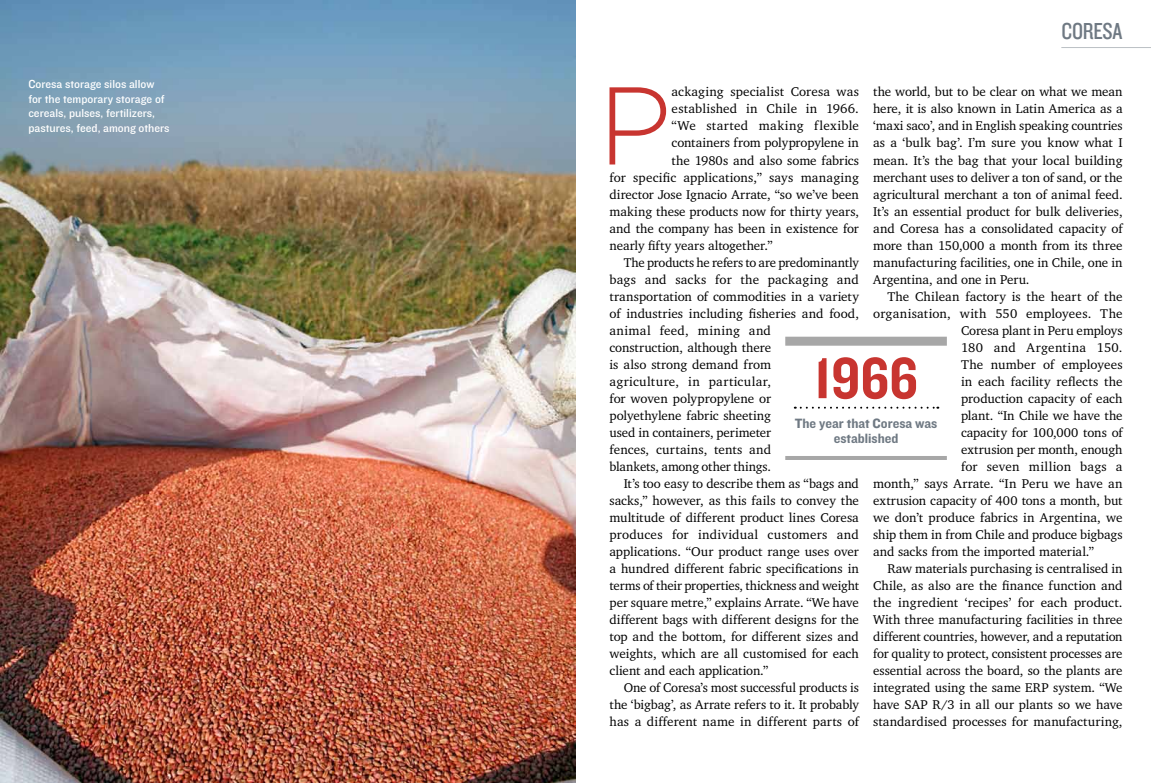
<style>
.page{position:relative;width:1151px;height:783px;background:#fff}
.page>*{position:absolute;margin:0;border:0;box-sizing:border-box;transform-origin:0 0}
.t1{font:300 110.1px "Gotham HTF";color:#c83530}
.t2{font:60px "Knockout HTF50 Welterweight";color:#c83530}
.t3{font:24px "Knockout HTF29 Junior Liteweight";letter-spacing:-.01em;color:#6f7983}
.t4{font:14px/15px "Knockout HTF51 Middleweight";color:#6f7983;text-align:center}
.t5{font:13px/17px "Charter IT Cby BT";color:#000;text-align:justify}
.t6{font:13px "Charter IT Cby BT";letter-spacing:.025em;color:#000}
.t7{font:13px "Charter IT Cby BT";letter-spacing:.02em;color:#000}
.t8{font:13px "Charter IT Cby BT";letter-spacing:.03em;color:#000}
.t9{font:13px "Charter IT Cby BT";letter-spacing:.035em;color:#000}
.t10{font:12px/14.4px "Knockout HTF31 Junior Middlewt";color:#fff}
</style>
<div class="page">
<img style="left:0;top:0;width:575px;height:782px">
<hr style="left:1061px;top:47px;width:90px;height:1px;background:#bbc0c4">
<div style="left:785px;top:336px;width:162px;height:9px;background:#a7a7a7"></div>
<svg style="left:795px;top:406px;width:143px;height:2px"></svg>
<hr style="left:785px;top:456px;width:162px;height:4px;background:#a7a7a7">
<p class="t10" style="left:28px;top:77px;width:143px">Coresa storage silos allow for the temporary storage of cereals, pulses, fertilizers, pastures, feed, among others</p>
<h3 class="t3" style="left:1061px;top:18px;width:63px">CORESA</h3>
<h1 class="t1" style="left:598px;top:66px;width:75px">P</h1>
<p class="t5" style="left:672px;top:83px;width:189px">ackaging specialist Coresa was</p>
<p class="t5" style="left:873px;top:83px;width:251px">the world, but to be clear on what we mean here, it is also known in Latin America as a ‘maxi saco’, and in English speaking countries as a ‘bulk bag’. I’m sure you know what I mean. It’s the bag that your local building merchant uses to deliver a ton of sand, or the agricultural merchant a ton of animal feed.<br>It’s an essential product for bulk deliveries, and Coresa has a consolidated capacity of more than 150,000 a month from its three manufacturing facilities, one in Chile, one in Argentina, and one in Peru.</p>
<p class="t5" style="left:887px;top:287px;width:237px">The Chilean factory is the heart of the</p>
<p class="t5" style="left:873px;top:304px;width:251px">organisation, with 550 employees. The</p>
<p class="t5" style="left:961px;top:321px;width:163px">Coresa plant in Peru employs</p>
<p class="t6" style="left:961px;top:339px;width:163px">180 and Argentina 150.</p>
<p class="t5" style="left:961px;top:355px;width:163px">The number of employees</p>
<p class="t5" style="left:961px;top:372px;width:163px">in each facility reflects the</p>
<p class="t5" style="left:961px;top:389px;width:163px">production capacity of each</p>
<p class="t5" style="left:961px;top:406px;width:163px">plant. “In Chile we have the</p>
<p class="t5" style="left:961px;top:423px;width:163px">capacity for 100,000 tons of</p>
<p class="t5" style="left:961px;top:440px;width:163px">extrusion per month, enough</p>
<p class="t5" style="left:961px;top:457px;width:163px">for seven million bags a</p>
<p class="t5" style="left:873px;top:474px;width:251px">month,” says Arrate. “In Peru we have an</p>
<p class="t5" style="left:873px;top:491px;width:251px">extrusion capacity of 400 tons a month, but</p>
<p class="t5" style="left:873px;top:508px;width:251px">we don’t produce fabrics in Argentina, we</p>
<p class="t5" style="left:873px;top:525px;width:251px">ship them in from Chile and produce bigbags</p>
<p class="t5" style="left:873px;top:542px;width:222px">and sacks from the imported material.”</p>
<p class="t5" style="left:887px;top:559px;width:237px">Raw materials purchasing is centralised in</p>
<p class="t5" style="left:873px;top:576px;width:251px">Chile, as also are the finance function and</p>
<p class="t5" style="left:873px;top:593px;width:251px">the ingredient ‘recipes’ for each product.</p>
<p class="t5" style="left:873px;top:610px;width:251px">With three manufacturing facilities in three</p>
<p class="t5" style="left:873px;top:627px;width:251px">different countries, however, and a reputation</p>
<p class="t5" style="left:873px;top:644px;width:251px">for quality to protect, consistent processes are</p>
<p class="t5" style="left:873px;top:661px;width:251px">essential across the board, so the plants are</p>
<p class="t5" style="left:873px;top:678px;width:251px">integrated using the same ERP system. “We</p>
<p class="t5" style="left:873px;top:695px;width:251px">have SAP R/3 in all our plants so we have</p>
<p class="t5" style="left:873px;top:712px;width:251px">standardised processes for manufacturing,</p>
<p class="t7" style="left:672px;top:101px;width:189px">established in Chile in 1966.</p>
<p class="t6" style="left:672px;top:118px;width:189px">“We started making flexible</p>
<p class="t5" style="left:672px;top:134px;width:189px">containers from polypropylene in</p>
<p class="t5" style="left:672px;top:151px;width:189px">the 1980s and also some fabrics</p>
<p class="t5" style="left:609px;top:168px;width:251px">for specific applications,” says managing</p>
<p class="t5" style="left:609px;top:185px;width:251px">director Jose Ignacio Arrate, “so we’ve been</p>
<p class="t5" style="left:609px;top:202px;width:251px">making these products now for thirty years,</p>
<p class="t5" style="left:609px;top:219px;width:251px">and the company has been in existence for</p>
<p class="t5" style="left:609px;top:236px;width:165px">nearly fifty years altogether.”</p>
<p class="t5" style="left:624px;top:253px;width:237px">The products he refers to are predominantly</p>
<p class="t5" style="left:609px;top:270px;width:251px">bags and sacks for the packaging and</p>
<p class="t5" style="left:609px;top:287px;width:251px">transportation of commodities in a variety</p>
<p class="t5" style="left:609px;top:304px;width:251px">of industries including fisheries and food,</p>
<p class="t9" style="left:609px;top:322px;width:163px">animal feed, mining and</p>
<p class="t5" style="left:609px;top:338px;width:163px">construction, although there</p>
<p class="t5" style="left:609px;top:355px;width:163px">is also strong demand from</p>
<p class="t8" style="left:609px;top:373px;width:163px">agriculture, in particular,</p>
<p class="t5" style="left:609px;top:389px;width:163px">for woven polypropylene or</p>
<p class="t5" style="left:609px;top:406px;width:163px">polyethylene fabric sheeting</p>
<p class="t5" style="left:609px;top:423px;width:163px">used in containers, perimeter</p>
<p class="t5" style="left:609px;top:440px;width:163px">fences, curtains, tents and</p>
<p class="t5" style="left:609px;top:457px;width:163px">blankets, among other things.</p>
<p class="t5" style="left:624px;top:474px;width:237px">It’s too easy to describe them as “bags and</p>
<p class="t5" style="left:609px;top:491px;width:251px">sacks,” however, as this fails to convey the</p>
<p class="t5" style="left:609px;top:508px;width:251px">multitude of different product lines Coresa</p>
<p class="t5" style="left:609px;top:525px;width:251px">produces for individual customers and</p>
<p class="t5" style="left:609px;top:542px;width:251px">applications. “Our product range uses over</p>
<p class="t5" style="left:609px;top:559px;width:251px">a hundred different fabric specifications in</p>
<p class="t5" style="left:609px;top:576px;width:251px">terms of their properties, thickness and weight</p>
<p class="t5" style="left:609px;top:593px;width:251px">per square metre,” explains Arrate. “We have</p>
<p class="t5" style="left:609px;top:610px;width:251px">different bags with different designs for the</p>
<p class="t5" style="left:609px;top:627px;width:251px">top and the bottom, for different sizes and</p>
<p class="t5" style="left:609px;top:644px;width:251px">weights, which are all customised for each</p>
<p class="t5" style="left:609px;top:661px;width:160px">client and each application.”</p>
<p class="t5" style="left:624px;top:678px;width:237px">One of Coresa’s most successful products is</p>
<p class="t5" style="left:609px;top:695px;width:251px">the ‘bigbag’, as Arrate refers to it. It probably</p>
<p class="t5" style="left:609px;top:712px;width:251px">has a different name in different parts of</p>
<h2 class="t2" style="left:814px;top:347px;width:105px">1966</h2>
<p class="t4" style="left:795px;top:416px;width:144px">The year that Coresa was established</p>
</div>
